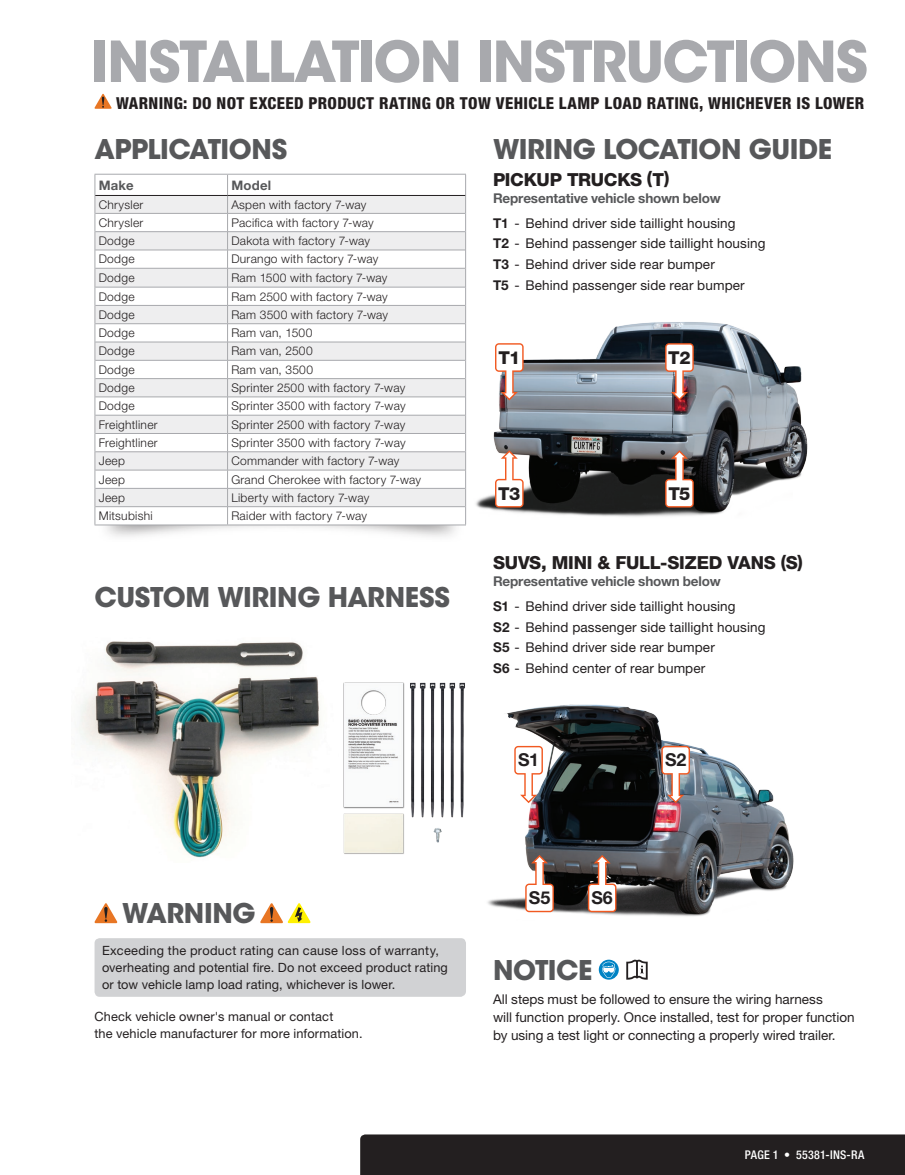
<style>
.page{position:relative;width:905px;height:1175px;background:#fff}
.page>*{position:absolute;margin:0;border:0;box-sizing:border-box;transform-origin:0 0}
.t1{font:700 55.95px "ITC Avant Garde Std";letter-spacing:-.03em;color:#a8a9ad}
.t2{font:700 27px "ITC Avant Garde Std";letter-spacing:-.015em;color:#57585a}
.t3{font:800 18px "Helvetica Neue LT Std";letter-spacing:-.015em;color:#231f20}
.t4{font:700 17.85px "Helvetica Neue LT Std";letter-spacing:-.01em;color:#231f20}
.t5{font:800 17.85px "Helvetica Neue LT Std";letter-spacing:-.03em;color:#231f20}
.t6{font:800 condensed 16.5px "Helvetica Neue LT Std";letter-spacing:.025em;color:#231f20}
.t7{font:13.5px/20.7px "Helvetica Neue LT Std";letter-spacing:.005em;color:#231f20}
.t8{font:700 13.2px "Helvetica Neue LT Std";letter-spacing:.015em;color:#57585a}
.t9{font:12.75px/17.2px "Helvetica Neue LT Std";letter-spacing:.01em;color:#231f20}
.t10{font:300 12px "Helvetica Neue LT Std";letter-spacing:.025em;color:#231f20}
.t11{font:500 condensed 12px "Helvetica Neue LT Std";letter-spacing:.02em;color:#fff}
.s1{font-weight:700;color:#57585a}
.s2{font-weight:700}
</style>
<div class="page">
<img style="left:487px;top:704px;width:307px;height:213px">
<img style="left:475px;top:322px;width:333px;height:195px">
<svg style="left:94px;top:903px;width:23px;height:20px"></svg>
<svg style="left:260px;top:903px;width:50px;height:20px"></svg>
<svg style="left:626px;top:959px;width:21px;height:20px"></svg>
<svg style="left:598px;top:959px;width:20px;height:20px"></svg>
<svg style="left:602px;top:961px;width:13px;height:16px"></svg>
<svg style="left:94px;top:94px;width:18px;height:15px"></svg>
<div style="left:95px;top:938px;width:371px;height:58px;background:#d1d2d4;border-radius:5px"></div>
<svg style="left:95px;top:196px;width:370px;height:310px;fill:#eeeeef"></svg>
<hr style="left:95px;top:231px;width:132px;height:1px;background:#a8a9ad">
<hr style="left:227px;top:231px;width:238px;height:1px;background:#a8a9ad">
<hr style="left:95px;top:250px;width:132px;height:1px;background:#a8a9ad">
<hr style="left:227px;top:250px;width:238px;height:1px;background:#a8a9ad">
<hr style="left:95px;top:268px;width:132px;height:1px;background:#a8a9ad">
<hr style="left:227px;top:268px;width:238px;height:1px;background:#a8a9ad">
<hr style="left:95px;top:287px;width:132px;height:1px;background:#a8a9ad">
<hr style="left:227px;top:287px;width:238px;height:1px;background:#a8a9ad">
<hr style="left:95px;top:305px;width:132px;height:1px;background:#a8a9ad">
<hr style="left:227px;top:305px;width:238px;height:1px;background:#a8a9ad">
<hr style="left:95px;top:323px;width:132px;height:1px;background:#a8a9ad">
<hr style="left:227px;top:323px;width:238px;height:1px;background:#a8a9ad">
<hr style="left:95px;top:342px;width:132px;height:1px;background:#a8a9ad">
<hr style="left:227px;top:342px;width:238px;height:1px;background:#a8a9ad">
<hr style="left:95px;top:213px;width:132px;height:1px;background:#a8a9ad">
<hr style="left:227px;top:213px;width:238px;height:1px;background:#a8a9ad">
<hr style="left:95px;top:360px;width:132px;height:1px;background:#a8a9ad">
<hr style="left:227px;top:360px;width:238px;height:1px;background:#a8a9ad">
<hr style="left:95px;top:378px;width:132px;height:1px;background:#a8a9ad">
<hr style="left:95px;top:396px;width:132px;height:1px;background:#a8a9ad">
<hr style="left:95px;top:415px;width:132px;height:1px;background:#a8a9ad">
<hr style="left:95px;top:433px;width:132px;height:1px;background:#a8a9ad">
<hr style="left:95px;top:451px;width:132px;height:1px;background:#a8a9ad">
<hr style="left:95px;top:470px;width:132px;height:1px;background:#a8a9ad">
<hr style="left:95px;top:488px;width:132px;height:1px;background:#a8a9ad">
<hr style="left:95px;top:506px;width:132px;height:1px;background:#a8a9ad">
<hr style="left:94px;top:524px;width:133px;height:1px;background:#a8a9ad">
<hr style="left:227px;top:378px;width:238px;height:1px;background:#a8a9ad">
<hr style="left:227px;top:396px;width:238px;height:1px;background:#a8a9ad">
<hr style="left:227px;top:415px;width:238px;height:1px;background:#a8a9ad">
<hr style="left:227px;top:433px;width:238px;height:1px;background:#a8a9ad">
<hr style="left:227px;top:451px;width:238px;height:1px;background:#a8a9ad">
<hr style="left:227px;top:470px;width:238px;height:1px;background:#a8a9ad">
<hr style="left:227px;top:488px;width:238px;height:1px;background:#a8a9ad">
<hr style="left:227px;top:506px;width:238px;height:1px;background:#a8a9ad">
<hr style="left:227px;top:524px;width:239px;height:1px;background:#a8a9ad">
<hr style="left:94px;top:174px;width:133px;height:1px;background:#a8a9ad">
<svg style="left:94px;top:175px;width:1px;height:349px"></svg>
<hr style="left:95px;top:195px;width:132px;height:1px;background:#231f20">
<hr style="left:227px;top:174px;width:239px;height:1px;background:#a8a9ad">
<svg style="left:465px;top:175px;width:1px;height:349px"></svg>
<svg style="left:227px;top:175px;width:1px;height:349px"></svg>
<hr style="left:227px;top:195px;width:238px;height:1px;background:#231f20">
<svg style="left:525px;top:855px;width:29px;height:57px"></svg>
<svg style="left:588px;top:855px;width:28px;height:57px"></svg>
<svg style="left:514px;top:746px;width:29px;height:57px"></svg>
<svg style="left:661px;top:746px;width:29px;height:57px"></svg>
<svg style="left:665px;top:343px;width:28px;height:57px"></svg>
<svg style="left:665px;top:450px;width:28px;height:57px"></svg>
<svg style="left:495px;top:343px;width:28px;height:57px"></svg>
<svg style="left:495px;top:450px;width:28px;height:57px"></svg>
<img style="left:343px;top:682px;width:122px;height:172px">
<img style="left:79px;top:641px;width:242px;height:217px">
<div style="left:360px;top:1134px;width:544px;height:40px;background:#231f20"></div>
<h1 class="t1" style="left:91px;top:25px;width:778px">INSTALLATION INSTRUCTIONS</h1>
<h3 class="t6" style="left:116px;top:93px;width:749px">WARNING: DO NOT EXCEED PRODUCT RATING OR TOW VEHICLE LAMP LOAD RATING, WHICHEVER IS LOWER</h3>
<h2 class="t2" style="left:94px;top:131px;width:194px">APPLICATIONS</h2>
<h2 class="t2" style="left:493px;top:131px;width:340px">WIRING LOCATION GUIDE</h2>
<p class="t8" style="left:99px;top:177px;width:36px">Make</p>
<p class="t8" style="left:231px;top:177px;width:41px">Model</p>
<p class="t10" style="left:99px;top:197px;width:46px">Chrysler</p>
<p class="t10" style="left:231px;top:197px;width:136px">Aspen with factory 7-way</p>
<p class="t10" style="left:99px;top:215px;width:46px">Chrysler</p>
<p class="t10" style="left:231px;top:215px;width:144px">Pacifica with factory 7-way</p>
<p class="t10" style="left:99px;top:233px;width:37px">Dodge</p>
<p class="t10" style="left:231px;top:233px;width:140px">Dakota with factory 7-way</p>
<p class="t10" style="left:99px;top:252px;width:37px">Dodge</p>
<p class="t10" style="left:231px;top:252px;width:149px">Durango with factory 7-way</p>
<p class="t10" style="left:99px;top:270px;width:37px">Dodge</p>
<p class="t10" style="left:231px;top:270px;width:158px">Ram 1500 with factory 7-way</p>
<p class="t10" style="left:99px;top:289px;width:37px">Dodge</p>
<p class="t10" style="left:231px;top:289px;width:158px">Ram 2500 with factory 7-way</p>
<p class="t10" style="left:99px;top:307px;width:37px">Dodge</p>
<p class="t10" style="left:231px;top:307px;width:158px">Ram 3500 with factory 7-way</p>
<p class="t10" style="left:99px;top:325px;width:37px">Dodge</p>
<p class="t10" style="left:231px;top:325px;width:82px">Ram van, 1500</p>
<p class="t10" style="left:99px;top:344px;width:37px">Dodge</p>
<p class="t10" style="left:231px;top:344px;width:83px">Ram van, 2500</p>
<p class="t10" style="left:99px;top:362px;width:37px">Dodge</p>
<p class="t10" style="left:231px;top:362px;width:83px">Ram van, 3500</p>
<p class="t10" style="left:99px;top:380px;width:37px">Dodge</p>
<p class="t10" style="left:231px;top:380px;width:175px">Sprinter 2500 with factory 7-way</p>
<p class="t10" style="left:99px;top:399px;width:37px">Dodge</p>
<p class="t10" style="left:231px;top:399px;width:176px">Sprinter 3500 with factory 7-way</p>
<p class="t10" style="left:99px;top:417px;width:60px">Freightliner</p>
<p class="t10" style="left:231px;top:417px;width:175px">Sprinter 2500 with factory 7-way</p>
<p class="t10" style="left:99px;top:435px;width:60px">Freightliner</p>
<p class="t10" style="left:231px;top:435px;width:176px">Sprinter 3500 with factory 7-way</p>
<p class="t10" style="left:99px;top:453px;width:28px">Jeep</p>
<p class="t10" style="left:231px;top:453px;width:169px">Commander with factory 7-way</p>
<p class="t10" style="left:99px;top:472px;width:28px">Jeep</p>
<p class="t10" style="left:231px;top:472px;width:191px">Grand Cherokee with factory 7-way</p>
<p class="t10" style="left:99px;top:490px;width:28px">Jeep</p>
<p class="t10" style="left:231px;top:490px;width:139px">Liberty with factory 7-way</p>
<p class="t10" style="left:99px;top:508px;width:56px">Mitsubishi</p>
<p class="t10" style="left:231px;top:508px;width:137px">Raider with factory 7-way</p>
<h2 class="t2" style="left:94px;top:579px;width:357px">CUSTOM WIRING HARNESS</h2>
<h3 class="t3" style="left:493px;top:169px;width:178px">PICKUP TRUCKS (T)</h3>
<p class="t7" style="left:493px;top:186px;width:244px;line-height:24.6px"><span class="s1">Representative vehicle shown below<br></span><span class="s2">T1</span> - Behind driver side taillight housing</p>
<p class="t7" style="left:493px;top:233px;width:274px"><span class="s2">T2</span> - Behind passenger side taillight housing<br><span class="s2">T3</span> - Behind driver side rear bumper<br><span class="s2">T5</span> - Behind passenger side rear bumper</p>
<h3 class="t5" style="left:498px;top:347px;width:23px">T1</h3>
<h3 class="t5" style="left:498px;top:482px;width:24px">T3</h3>
<h3 class="t5" style="left:668px;top:347px;width:24px">T2</h3>
<h3 class="t5" style="left:668px;top:483px;width:24px">T5</h3>
<h3 class="t3" style="left:493px;top:552px;width:311px">SUVS, MINI &amp; FULL-SIZED VANS (S)</h3>
<p class="t7" style="left:493px;top:569px;width:244px;line-height:24.6px"><span class="s1">Representative vehicle shown below<br></span><span class="s2">S1</span> - Behind driver side taillight housing</p>
<p class="t7" style="left:493px;top:616px;width:274px"><span class="s2">S2</span> - Behind passenger side taillight housing<br><span class="s2">S5</span> - Behind driver side rear bumper<br><span class="s2">S6</span> - Behind center of rear bumper</p>
<h3 class="t4" style="left:518px;top:749px;width:22px">S1</h3>
<h3 class="t4" style="left:665px;top:749px;width:23px">S2</h3>
<h2 class="t2" style="left:122px;top:895px;width:135px">WARNING</h2>
<p class="t9" style="left:102px;top:941px;width:347px">Exceeding the product rating can cause loss of warranty, overheating and potential fire. Do not exceed product rating or tow vehicle lamp load rating, whichever is lower.</p>
<p class="t9" style="left:94px;top:1007px;width:269px">Check vehicle owner's manual or contact<br>the vehicle manufacturer for more information.</p>
<h3 class="t4" style="left:529px;top:886px;width:23px">S5</h3>
<h3 class="t4" style="left:591px;top:886px;width:23px">S6</h3>
<h2 class="t2" style="left:493px;top:952px;width:101px">NOTICE</h2>
<p class="t7" style="left:493px;top:990px;width:363px;line-height:18px">All steps must be followed to ensure the wiring harness<br>will function properly. Once installed, test for proper function by using a test light or connecting a properly wired trailer.</p>
<p class="t11" style="left:745px;top:1147px;width:121px">PAGE 1 • 55381-INS-RA</p>
</div>
